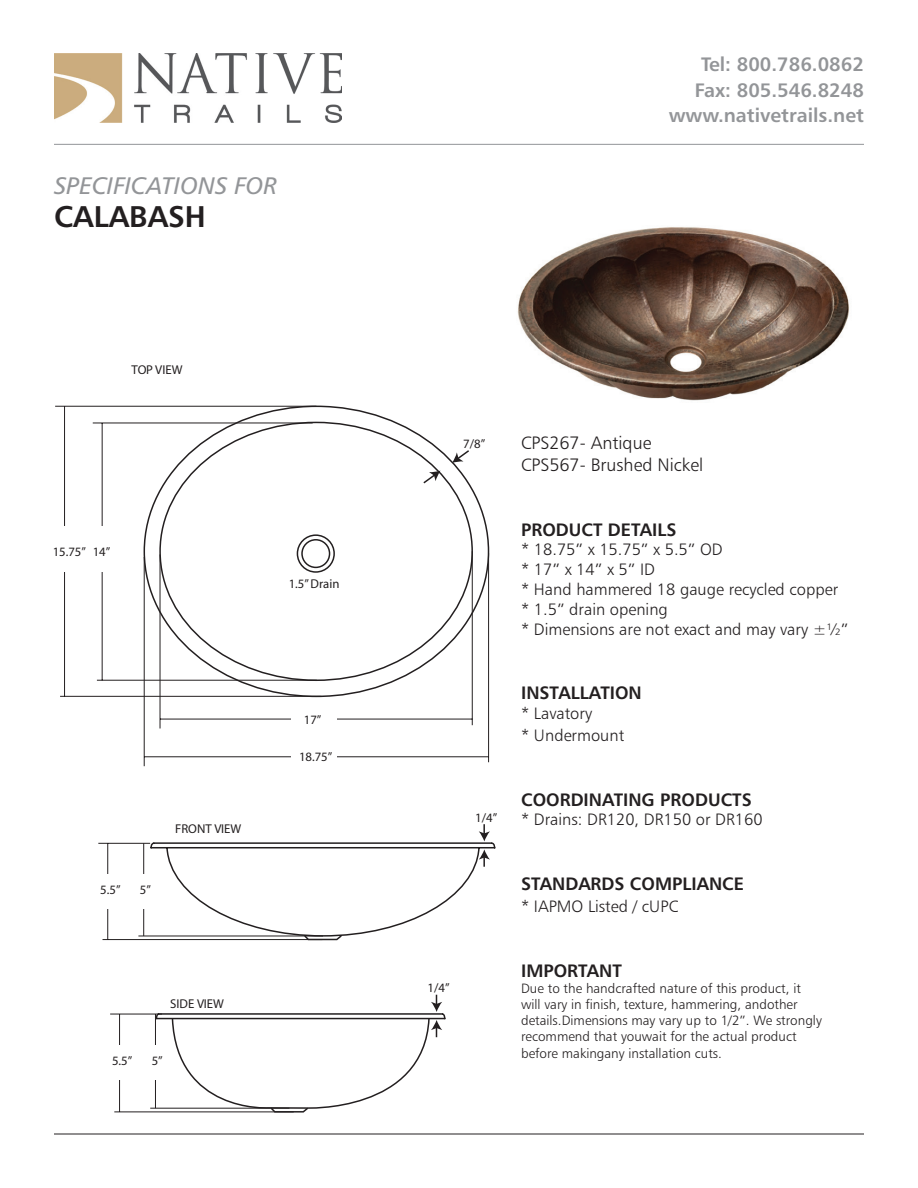
<style>
.page{position:relative;width:918px;height:1188px;background:#fff}
.page>*{position:absolute;margin:0;border:0;box-sizing:border-box;transform-origin:0 0}
.t1{font:30px "Humanist 777 BT Bold B";color:#231f20}
.t2{font:24px "Humanist 777 BT Italic B";color:#939598}
.t3{font:19.5px/25.5px "Humanist 777 BT Bold B";color:#939598;text-align:right}
.t4{font:18px "Humanist 777 BT Bold B";color:#231f20}
.t5{font:18px/21.6px "Humanist 777 BT Light B";color:#231f20}
.t6{font:16.5px/19.8px "Humanist 777 BT Light B";color:#231f20}
.t7{font:13.5px/16.2px "Humanist 777 BT Light B";color:#231f20}
.t8{font:12.75px "Myriad";color:#231f20}
</style>
<div class="page">
<hr style="left:54px;top:1134px;width:810px;height:1px;background:#231f20">
<hr style="left:54px;top:144px;width:810px;height:1px;background:#939598">
<img style="left:54px;top:53px;width:287px;height:69px">
<img style="left:517px;top:227px;width:332px;height:174px">
<svg style="left:143px;top:405px;width:353px;height:536px"></svg>
<hr style="left:55px;top:406px;width:261px;height:1px;background:#231f20">
<hr style="left:60px;top:696px;width:261px;height:1px;background:#231f20">
<hr style="left:64px;top:406px;width:1px;height:290px;background:#231f20">
<hr style="left:93px;top:423px;width:220px;height:1px;background:#231f20">
<hr style="left:97px;top:680px;width:220px;height:1px;background:#231f20">
<hr style="left:102px;top:423px;width:1px;height:257px;background:#231f20">
<div style="left:60px;top:526px;width:50px;height:46px;background:#fff"></div>
<hr style="left:144px;top:557px;width:1px;height:209px;background:#231f20">
<hr style="left:488px;top:553px;width:1px;height:209px;background:#231f20">
<hr style="left:144px;top:756px;width:345px;height:1px;background:#231f20">
<hr style="left:160px;top:554px;width:1px;height:174px;background:#231f20">
<hr style="left:472px;top:551px;width:1px;height:174px;background:#231f20">
<hr style="left:160px;top:719px;width:312px;height:1px;background:#231f20">
<div style="left:291px;top:712px;width:46px;height:49px;background:#fff"></div>
<svg style="left:422px;top:471px;width:18px;height:14px"></svg>
<svg style="left:452px;top:449px;width:19px;height:14px"></svg>
<hr style="left:98px;top:843px;width:52px;height:1px;background:#231f20">
<hr style="left:103px;top:939px;width:219px;height:1px;background:#231f20">
<hr style="left:107px;top:843px;width:1px;height:97px;background:#231f20">
<div style="left:92px;top:874px;width:58px;height:35px;background:#fff"></div>
<hr style="left:138px;top:936px;width:185px;height:1px;background:#231f20">
<svg style="left:479px;top:849px;width:11px;height:18px"></svg>
<svg style="left:479px;top:824px;width:11px;height:17px"></svg>
<hr style="left:110px;top:1014px;width:52px;height:1px;background:#231f20">
<hr style="left:114px;top:1112px;width:180px;height:1px;background:#231f20">
<hr style="left:119px;top:1014px;width:1px;height:98px;background:#231f20">
<div style="left:104px;top:1045px;width:58px;height:34px;background:#fff"></div>
<hr style="left:150px;top:1108px;width:139px;height:1px;background:#231f20">
<svg style="left:155px;top:995px;width:291px;height:118px"></svg>
<h2 class="t2" style="left:54px;top:171px;width:225px">SPECIFICATIONS FOR</h2>
<h1 class="t1" style="left:54px;top:198px;width:153px">CALABASH</h1>
<p class="t8" style="left:131px;top:363px;width:53px">TOP VIEW</p>
<p class="t8" style="left:53px;top:545px;width:59px">15.75” 14”</p>
<p class="t8" style="left:289px;top:577px;width:52px">1.5” Drain</p>
<p class="t8" style="left:100px;top:884px;width:22px">5.5”</p>
<p class="t8" style="left:140px;top:884px;width:13px">5”</p>
<p class="t8" style="left:175px;top:823px;width:68px">FRONT VIEW</p>
<p class="t8" style="left:170px;top:997px;width:55px">SIDE VIEW</p>
<p class="t8" style="left:112px;top:1054px;width:22px">5.5”</p>
<p class="t8" style="left:152px;top:1054px;width:13px">5”</p>
<p class="t8" style="left:304px;top:713px;width:19px">17”</p>
<p class="t8" style="left:299px;top:750px;width:35px">18.75”</p>
<h3 class="t3" style="left:669px;top:51px;width:197px">Tel: 800.786.0862<br>Fax: 805.546.8248 www.nativetrails.net</h3>
<p class="t8" style="left:463px;top:437px;width:23px">7/8”</p>
<p class="t8" style="left:475px;top:811px;width:23px">1/4”</p>
<p class="t8" style="left:428px;top:982px;width:23px">1/4”</p>
<h3 class="t5" style="left:521px;top:432px;width:184px">CPS267- Antique<br>CPS567- Brushed Nickel</h3>
<h3 class="t4" style="left:521px;top:518px;width:157px">PRODUCT DETAILS</h3>
<p class="t6" style="left:521px;top:540px;width:329px">* 18.75” x 15.75” x 5.5” OD<br>* 17” x 14” x 5” ID<br>* Hand hammered 18 gauge recycled copper * 1.5” drain opening<br>* Dimensions are not exact and may vary ±½”</p>
<h3 class="t4" style="left:521px;top:682px;width:122px">INSTALLATION</h3>
<p class="t6" style="left:521px;top:702px;width:105px;line-height:21.6px">* Lavatory<br>* Undermount</p>
<h3 class="t4" style="left:521px;top:788px;width:232px">COORDINATING PRODUCTS</h3>
<p class="t6" style="left:521px;top:810px;width:243px">* Drains: DR120, DR150 or DR160</p>
<h3 class="t4" style="left:521px;top:873px;width:224px">STANDARDS COMPLIANCE</h3>
<p class="t6" style="left:521px;top:896px;width:159px">* IAPMO Listed / cUPC</p>
<h3 class="t4" style="left:521px;top:959px;width:102px">IMPORTANT</h3>
<p class="t7" style="left:521px;top:980px;width:302px">Due to the handcrafted nature of this product, it will vary in finish, texture, hammering, andother details.Dimensions may vary up to 1/2”. We strongly recommend that youwait for the actual product before makingany installation cuts.</p>
</div>
